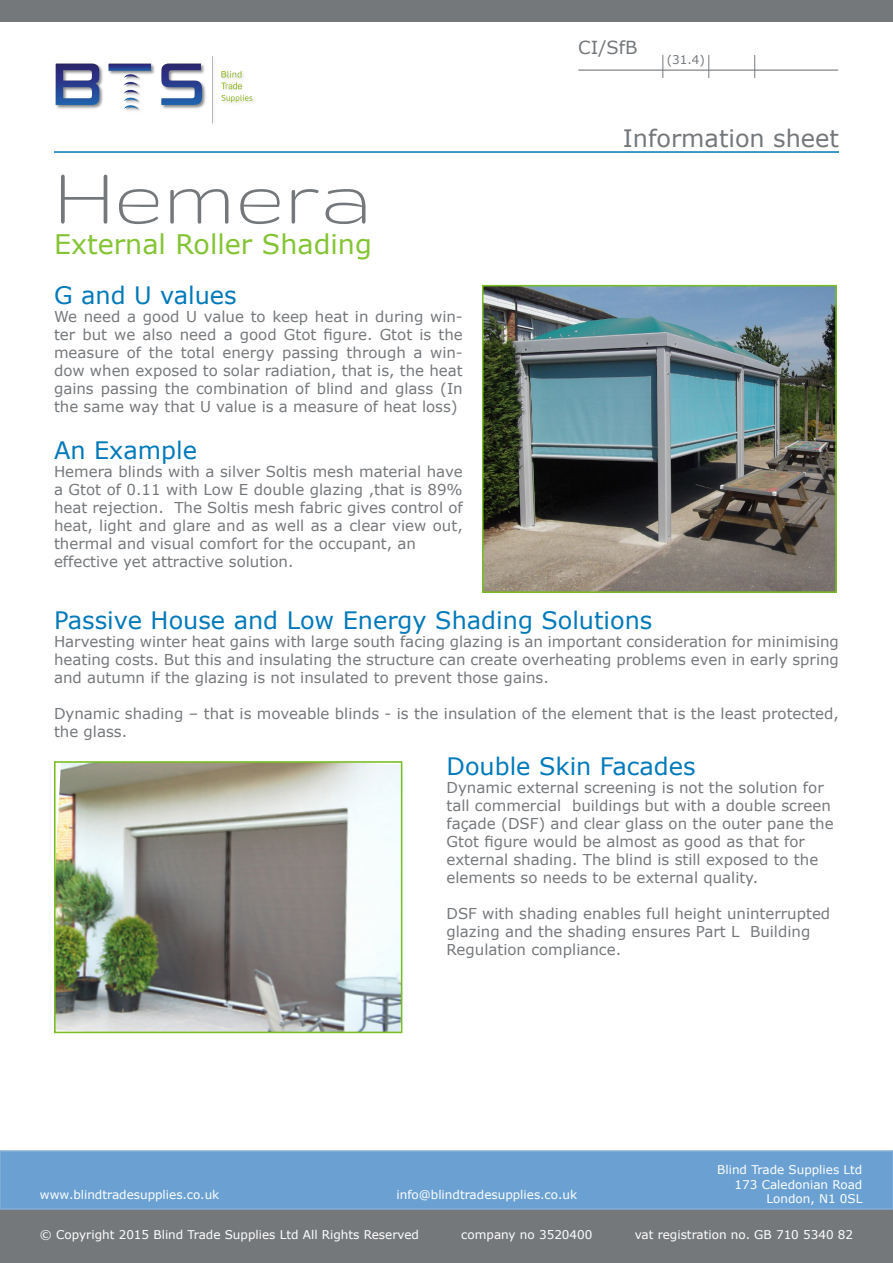
<style>
.page{position:relative;width:893px;height:1263px;background:#fff}
.page>*{position:absolute;margin:0;border:0;box-sizing:border-box;transform-origin:0 0}
.t1{font:90px "Gruppo";color:#75787b}
.t2{font:27px "Verdana";color:#84c434}
.t3{font:24px "Verdana";color:#0079ba}
.t4{font:24px "Verdana";color:#75787b}
.t5{font:18px "Verdana";color:#75787b}
.t6{font:15px/18px "Verdana";color:#75787b}
.t7{font:12px/14.4px "Verdana";color:#fff;text-align:right}
.t8{font:12px "Verdana";color:#75787b}
</style>
<div class="page">
<img style="left:55px;top:56px;width:199px;height:68px">
<hr style="left:54px;top:151px;width:785px;height:2px;background:#0079ba">
<div style="left:0;top:0;width:893px;height:22px;background:#75787b"></div>
<div style="left:0;top:1209px;width:893px;height:54px;background:#75787b"></div>
<div style="left:0;top:1150px;width:893px;height:60px;background:#6aa1d2;border:2px solid #81aed9"></div>
<hr style="left:578px;top:70px;width:260px;height:1px;background:#75787b">
<svg style="left:708px;top:55px;width:1px;height:23px"></svg>
<svg style="left:754px;top:55px;width:1px;height:23px"></svg>
<svg style="left:662px;top:55px;width:1px;height:23px"></svg>
<img style="left:57px;top:764px;width:342px;height:266px">
<div style="left:54px;top:761px;width:348px;height:272px;border:2px solid #78be20"></div>
<img style="left:485px;top:288px;width:349px;height:302px">
<div style="left:482px;top:285px;width:355px;height:308px;border:2px solid #78be20"></div>
<p class="t5" style="left:578px;top:36px;width:61px">CI/SfB</p>
<p class="t8" style="left:667px;top:52px;width:40px">(31.4)</p>
<p class="t1" style="left:54px;top:152px;width:319px">Hemera</p>
<p class="t2" style="left:54px;top:227px;width:319px">External Roller Shading</p>
<p class="t3" style="left:54px;top:280px;width:184px">G and U values</p>
<p class="t6" style="left:54px;top:308px;width:410px;text-align:justify">We need a good U value to keep heat in during win&shy;ter but we also need a good Gtot figure. Gtot is the measure of the total energy passing through a win&shy;dow when exposed to solar radiation, that is, the heat gains passing the combination of blind and glass (In the same way that U value is a measure of heat loss)</p>
<p class="t3" style="left:54px;top:435px;width:145px">An Example</p>
<p class="t6" style="left:54px;top:462px;width:410px;text-align:justify">Hemera blinds with a silver Soltis mesh material have a Gtot of 0.11 with Low E double glazing ,that is 89% heat rejection. The Soltis mesh fabric gives control of heat, light and glare and as well as a clear view out, thermal and visual comfort for the occupant, an</p>
<p class="t6" style="left:54px;top:552px;width:241px">effective yet attractive solution.</p>
<h3 class="t4" style="left:623px;top:123px;width:218px">Information sheet</h3>
<p class="t3" style="left:54px;top:604px;width:600px">Passive House and Low Energy Shading Solutions</p>
<p class="t6" style="left:54px;top:632px;width:786px;text-align:justify">Harvesting winter heat gains with large south facing glazing is an important consideration for minimising heating costs. But this and insulating the structure can create overheating problems even in early spring and autumn if the glazing is not insulated to prevent those gains.</p>
<p class="t6" style="left:54px;top:704px;width:786px">Dynamic shading – that is moveable blinds - is the insulation of the element that is the least protected, the glass.</p>
<p class="t7" style="left:40px;top:1188px;width:181px">www.blindtradesupplies.co.uk</p>
<p class="t3" style="left:446px;top:751px;width:251px">Double Skin Facades</p>
<p class="t6" style="left:446px;top:778px;width:389px">Dynamic external screening is not the solution for tall commercial buildings but with a double screen façade (DSF) and clear glass on the outer pane the Gtot figure would be almost as good as that for external shading. The blind is still exposed to the elements so needs to be external quality.</p>
<p class="t6" style="left:446px;top:904px;width:385px">DSF with shading enables full height uninterrupted glazing and the shading ensures Part L Building<br>Regulation compliance.</p>
<p class="t7" style="left:396px;top:1188px;width:182px">info@blindtradesupplies.co.uk</p>
<p class="t7" style="left:717px;top:1163px;width:147px">Blind Trade Supplies Ltd<br>173 Caledonian Road<br>London, N1 0SL</p>
<p class="t7" style="left:40px;top:1227px;width:381px">© Copyright 2015 Blind Trade Supplies Ltd All Rights Reserved</p>
<p class="t7" style="left:461px;top:1227px;width:133px">company no 3520400</p>
<p class="t7" style="left:635px;top:1227px;width:220px">vat registration no. GB 710 5340 82</p>
</div>
